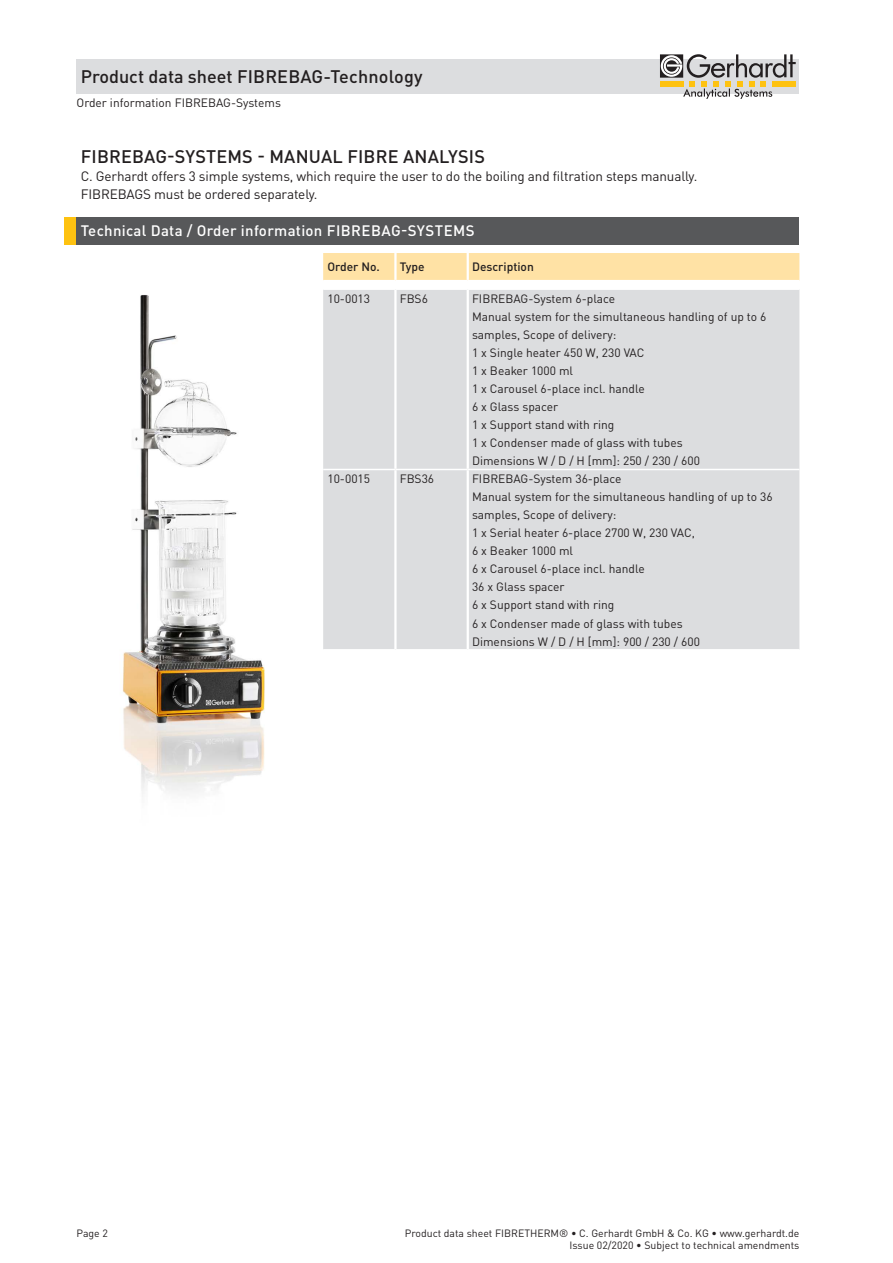
<style>
.page{position:relative;width:893px;height:1263px;background:#fff}
.page>*{position:absolute;margin:0;border:0;box-sizing:border-box;transform-origin:0 0}
.A1-Fließtext{font:500 18px "DINOT";letter-spacing:.01em;color:#231f20}
.t1{font:500 15px "DINOT";letter-spacing:.02em;color:#fff}
.A1-Fließtext-2{font:13.5px "DINOT";letter-spacing:-.01em;color:#231f20}
.t2{font:12px/18px "DINOT";color:#231f20}
.t3{font:500 12px "DINOT";color:#231f20}
.t4{font:10.5px/12px "DINOT";color:#231f20;text-align:right}
</style>
<div class="page">
<div style="left:77px;top:59px;width:722px;height:34px;background:#dcdddf"></div>
<svg style="left:660px;top:54px;width:136px;height:45px"></svg>
<img style="left:122px;top:295px;width:143px;height:499px">
<div style="left:323px;top:290px;width:476px;height:359px;background:#dcdddf"></div>
<div style="left:323px;top:253px;width:476px;height:27px;background:#ffe2a5"></div>
<hr style="left:323px;top:469px;width:72px;height:1px;background:#fff">
<hr style="left:395px;top:469px;width:73px;height:1px;background:#fff">
<hr style="left:468px;top:469px;width:331px;height:1px;background:#fff">
<hr style="left:394px;top:290px;width:3px;height:179px;background:#fff">
<hr style="left:467px;top:290px;width:2px;height:179px;background:#fff">
<hr style="left:394px;top:470px;width:3px;height:179px;background:#fff">
<hr style="left:467px;top:470px;width:2px;height:179px;background:#fff">
<hr style="left:394px;top:253px;width:3px;height:27px;background:#fff">
<hr style="left:467px;top:253px;width:2px;height:27px;background:#fff">
<div style="left:64px;top:217px;width:13px;height:27px;background:#fec210"></div>
<div style="left:77px;top:217px;width:722px;height:27px;background:#57585a"></div>
<h1 class="A1-Fließtext" style="left:81px;top:65px;width:343px">Product data sheet FIBREBAG-Technology</h1>
<p class="t2" style="left:77px;top:93px;width:206px">Order information FIBREBAG-Systems</p>
<p class="A1-Fließtext" style="left:81px;top:145px;width:406px">FIBREBAG-SYSTEMS - MANUAL FIBRE ANALYSIS</p>
<p class="A1-Fließtext-2" style="left:81px;top:167px;width:618px">C. Gerhardt offers 3 simple systems, which require the user to do the boiling and filtration steps manually.</p>
<p class="A1-Fließtext-2" style="left:81px;top:185px;width:238px">FIBREBAGS must be ordered separately.</p>
<p class="t1" style="left:81px;top:221px;width:395px">Technical Data / Order information FIBREBAG-SYSTEMS</p>
<p class="t3" style="left:327px;top:259px;width:54px">Order No.</p>
<p class="t3" style="left:400px;top:259px;width:26px">Type</p>
<p class="t3" style="left:472px;top:259px;width:63px">Description</p>
<p class="t2" style="left:327px;top:289px;width:44px">10-0013</p>
<p class="t2" style="left:400px;top:289px;width:30px">FBS6</p>
<p class="t2" style="left:472px;top:289px;width:145px">FIBREBAG-System 6-place</p>
<p class="t2" style="left:472px;top:307px;width:296px">Manual system for the simultaneous handling of up to 6 samples, Scope of delivery:</p>
<p class="t2" style="left:472px;top:343px;width:174px">1 x Single heater 450 W, 230 VAC</p>
<p class="t2" style="left:472px;top:361px;width:103px">1 x Beaker 1000 ml</p>
<p class="t2" style="left:472px;top:379px;width:174px">1 x Carousel 6-place incl. handle</p>
<p class="t2" style="left:472px;top:397px;width:88px">6 x Glass spacer</p>
<p class="t2" style="left:472px;top:416px;width:144px">1 x Support stand with ring</p>
<p class="t2" style="left:472px;top:434px;width:212px">1 x Condenser made of glass with tubes</p>
<p class="t2" style="left:472px;top:452px;width:229px">Dimensions W / D / H [mm]: 250 / 230 / 600</p>
<p class="t2" style="left:327px;top:469px;width:44px">10-0015</p>
<p class="t2" style="left:400px;top:469px;width:36px">FBS36</p>
<p class="t2" style="left:472px;top:469px;width:151px">FIBREBAG-System 36-place</p>
<p class="t2" style="left:472px;top:487px;width:302px">Manual system for the simultaneous handling of up to 36 samples, Scope of delivery:</p>
<p class="t2" style="left:472px;top:524px;width:224px">1 x Serial heater 6-place 2700 W, 230 VAC,</p>
<p class="t2" style="left:472px;top:542px;width:103px">6 x Beaker 1000 ml</p>
<p class="t2" style="left:472px;top:560px;width:174px">6 x Carousel 6-place incl. handle</p>
<p class="t2" style="left:472px;top:578px;width:94px">36 x Glass spacer</p>
<p class="t2" style="left:472px;top:596px;width:144px">6 x Support stand with ring</p>
<p class="t2" style="left:472px;top:614px;width:212px">6 x Condenser made of glass with tubes</p>
<p class="t2" style="left:472px;top:632px;width:229px">Dimensions W / D / H [mm]: 900 / 230 / 600</p>
<p class="t4" style="left:77px;top:1227px;width:33px">Page 2</p>
<p class="t4" style="left:405px;top:1227px;width:396px">Product data sheet FIBRETHERM® • C. Gerhardt GmbH &amp; Co. KG • www.gerhardt.de<br>Issue 02/2020 • Subject to technical amendments</p>
</div>
